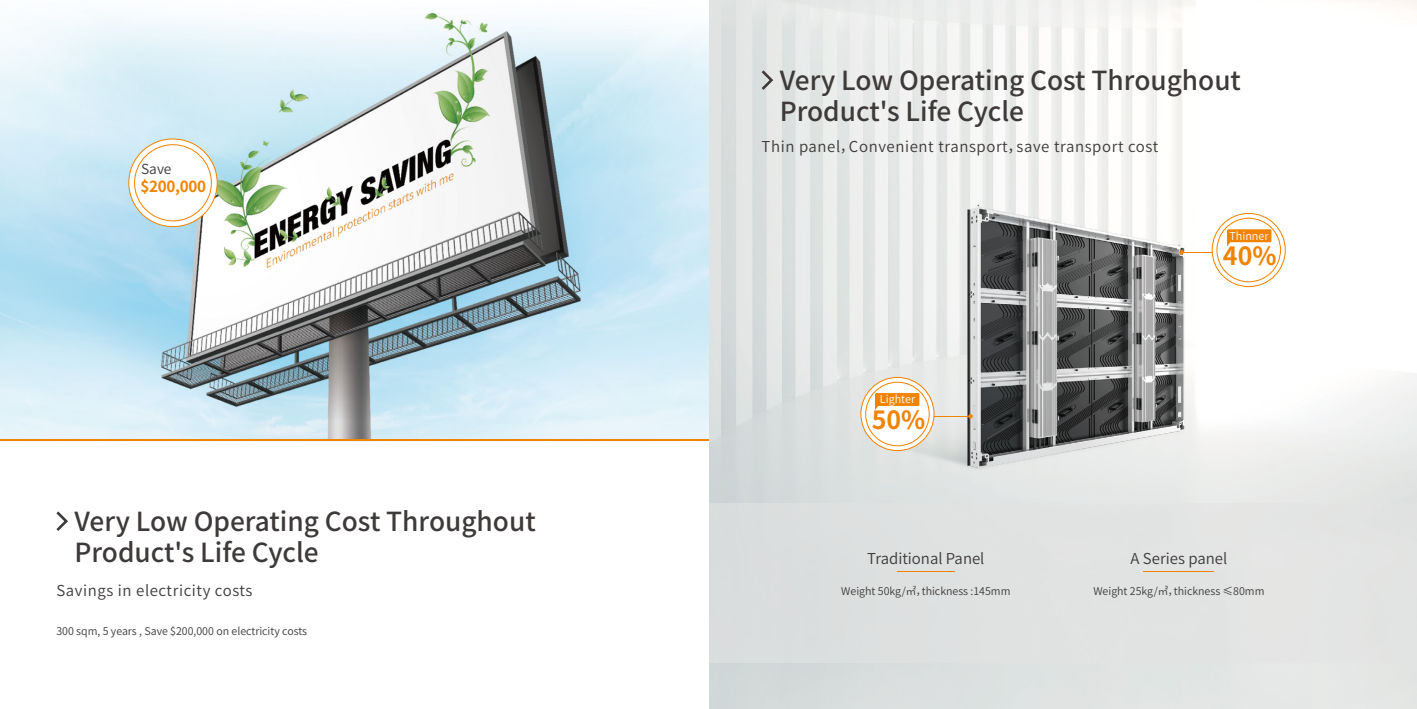
<style>
.page{position:relative;width:1417px;height:709px;background:#fff}
.page>*{position:absolute;margin:0;border:0;box-sizing:border-box;transform-origin:0 0}
.t1{font:500 26.25px/31.5px "Source Han Sans CN";color:#3d3a39}
.t2{font:700 25px "Source Han Sans CN";color:#f08300}
.t3{font:700 15.25px "Source Han Sans CN";letter-spacing:-.02em;color:#f08300}
.t4{font:15px "Source Han Sans CN";letter-spacing:.04em;color:#3d3a39}
.t5{font:15px "Source Han Sans CN";color:#3d3a39}
.t6{font:13.75px "Source Han Sans CN";color:#3d3a39}
.t7{font:10.88px "Source Han Sans CN";color:#fff}
.t8{font:10.62px "Source Han Sans CN";color:#3d3a39}
</style>
<div class="page">
<img style="left:709px;top:0;width:708px;height:709px">
<svg style="left:762px;top:70px;width:11px;height:20px"></svg>
<img style="left:0;top:12px;width:709px;height:430px">
<div style="left:709px;top:502px;width:708px;height:160px;background:#e3e3e3"></div>
<hr style="left:897px;top:571px;width:57px;height:1px;background:#f08300">
<hr style="left:1144px;top:571px;width:70px;height:1px;background:#f08300">
<svg style="left:56px;top:511px;width:12px;height:20px"></svg>
<div style="left:1212px;top:213px;width:73px;height:73px;background:#fff;border-radius:50%"></div>
<div style="left:1212px;top:213px;width:74px;height:74px;border:1px solid #f08300;border-radius:50%"></div>
<div style="left:1217px;top:218px;width:64px;height:64px;border:1px solid #f08300;border-radius:50%"></div>
<div style="left:129px;top:139px;width:88px;height:87px;background:#fff;border-radius:50%"></div>
<div style="left:134px;top:145px;width:77px;height:76px;border:1px solid #f08300;border-radius:50%"></div>
<div style="left:861px;top:377px;width:73px;height:73px;background:#fff;border-radius:50%"></div>
<div style="left:861px;top:377px;width:73px;height:74px;border:1px solid #f08300;border-radius:50%"></div>
<div style="left:866px;top:382px;width:63px;height:64px;border:1px solid #f08300;border-radius:50%"></div>
<svg style="left:1179px;top:250px;width:5px;height:4px"></svg>
<hr style="left:1182px;top:252px;width:30px;height:1px;background:#f08300">
<svg style="left:968px;top:414px;width:5px;height:4px"></svg>
<hr style="left:934px;top:416px;width:36px;height:1px;background:#f08300">
<hr style="left:0;top:439px;width:709px;height:2px;background:#f08300">
<svg style="left:1227px;top:229px;width:44px;height:17px"></svg>
<svg style="left:875px;top:393px;width:44px;height:17px"></svg>
<p class="t6" style="left:141px;top:161px;width:32px">Save</p>
<h3 class="t3" style="left:140px;top:178px;width:67px">$200,000</h3>
<h1 class="t1" style="left:74px;top:506px;width:463px">Very Low Operating Cost Throughout<br>Product's Life Cycle</h1>
<h3 class="t4" style="left:56px;top:581px;width:198px">Savings in electricity costs</h3>
<p class="t8" style="left:56px;top:625px;width:252px">300 sqm, 5 years , Save $200,000 on electricity costs</p>
<h1 class="t1" style="left:780px;top:65px;width:463px">Very Low Operating Cost Throughout<br>Product's Life Cycle</h1>
<h3 class="t4" style="left:762px;top:138px;width:398px">Thin panel，Convenient transport，save transport cost</h3>
<p class="t7" style="left:880px;top:393px;width:37px">Lighter</p>
<h2 class="t2" style="left:872px;top:406px;width:55px">50%</h2>
<p class="t7" style="left:1229px;top:230px;width:41px">Thinner</p>
<h2 class="t2" style="left:1223px;top:242px;width:55px">40%</h2>
<h3 class="t5" style="left:867px;top:550px;width:119px">Traditional Panel</h3>
<p class="t8" style="left:841px;top:585px;width:171px">Weight 50kg/㎡，thickness :145mm</p>
<h3 class="t5" style="left:1131px;top:550px;width:98px">A Series panel</h3>
<p class="t8" style="left:1093px;top:585px;width:173px">Weight 25kg/㎡，thickness ≤80mm</p>
</div>
